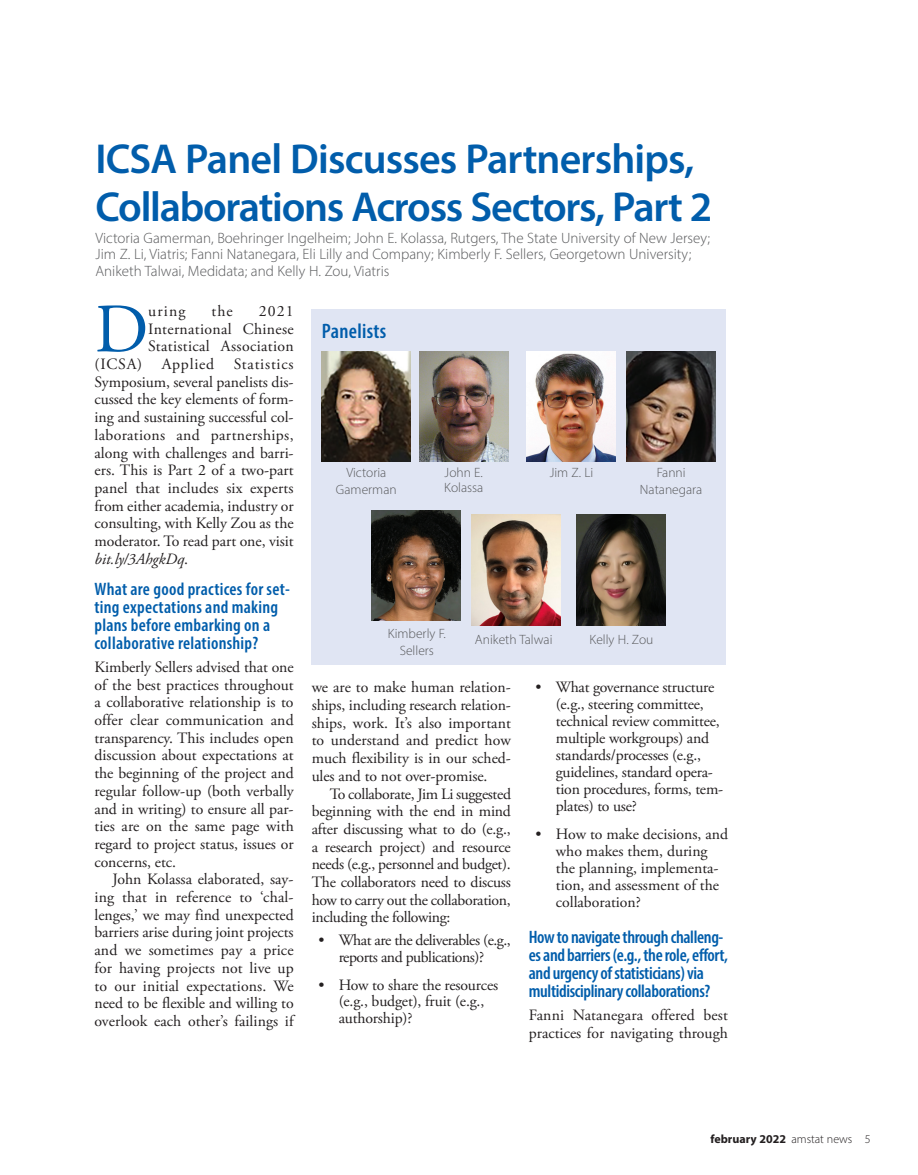
<style>
.page{position:relative;width:918px;height:1175px;background:#fff}
.page>*{position:absolute;margin:0;border:0;box-sizing:border-box;transform-origin:0 0}
._1_First_Paragraph{font:69.15px "Adobe Garamond Pro";color:#015dab}
._2_Headline_1{font:600 42px/48px "Myriad Pro";letter-spacing:-.025em;color:#015dab}
._3_1Sidebar_Head{font:600 condensed 21px "Myriad Pro";letter-spacing:.015em;color:#015dab}
._3_Meet_so_and_so_su{font:600 condensed 18px/18px "Myriad Pro";letter-spacing:-.02em;color:#015dab}
._3_Meet_so_and_so_su-2{font:600 condensed 18px/18px "Myriad Pro";letter-spacing:.015em;color:#015dab}
._1_regular_text_para{font:15.75px/17.7px "Adobe Garamond Pro";letter-spacing:-.01em;color:#231f20;text-align:justify}
._1_First_Paragraph-2{font:15.75px "Adobe Garamond Pro";color:#231f20}
._1_regular_text_para-2{font:15.75px/17px "Adobe Garamond Pro";letter-spacing:-.03em;color:#231f20;text-align:center}
._1_First_Paragraph-3{font:15.75px "Adobe Garamond Pro";letter-spacing:.02em;color:#231f20}
._1_First_Paragraph-4{font:15.75px "Adobe Garamond Pro";letter-spacing:.05em;color:#231f20}
._1_First_Paragraph-5{font:15.75px "Adobe Garamond Pro";letter-spacing:.025em;color:#231f20}
._1_First_Paragraph-6{font:italic 15.75px "Adobe Garamond Pro";letter-spacing:-.005em;color:#231f20}
._2_1Byline{font:300 15px/16.5px "Myriad Pro";color:#57585a}
._3_1Caption{font:300 13.5px/16.5px "Myriad Pro";color:#57585a;text-align:center}
.t1{font:700 12px "Myriad Pro";color:#231f20}
.s1{font-style:normal}
.s2{font-weight:300}
</style>
<div class="page">
<div style="left:312px;top:310px;width:414px;height:355px;background:#e0e5f3"></div>
<img style="left:322px;top:351px;width:89px;height:111px">
<img style="left:419px;top:351px;width:89px;height:111px">
<img style="left:527px;top:351px;width:89px;height:111px">
<img style="left:627px;top:351px;width:89px;height:111px">
<img style="left:372px;top:510px;width:89px;height:110px">
<img style="left:471px;top:514px;width:89px;height:111px">
<img style="left:577px;top:514px;width:89px;height:111px">
<p class="_2_Headline_1" style="left:96px;top:133px;width:618px">ICSA Panel Discusses Partnerships,<br>Collaborations Across Sectors, Part 2</p>
<p class="_2_1Byline" style="left:96px;top:229px;width:616px">Victoria Gamerman, Boehringer Ingelheim; John E. Kolassa, Rutgers, The State University of New Jersey;<br>Jim Z. Li, Viatris; Fanni Natanegara, Eli Lilly and Company; Kimberly F. Sellers, Georgetown University;<br>Aniketh Talwai, Medidata; and Kelly H. Zou, Viatris</p>
<p class="_1_First_Paragraph" style="left:94px;top:288px;width:55px">D</p>
<p class="_1_First_Paragraph-2" style="left:148px;top:301px;width:39px">uring</p>
<p class="_1_First_Paragraph-2" style="left:211px;top:301px;width:23px">the</p>
<p class="_1_First_Paragraph-2" style="left:259px;top:301px;width:36px">2021</p>
<p class="_1_First_Paragraph-3" style="left:148px;top:319px;width:147px">International Chinese</p>
<p class="_1_First_Paragraph-5" style="left:148px;top:337px;width:147px">Statistical Association</p>
<p class="_1_First_Paragraph-4" style="left:94px;top:354px;width:201px">(ICSA) Applied Statistics</p>
<p class="_1_First_Paragraph-2" style="left:94px;top:372px;width:201px">Symposium, several panelists dis-</p>
<p class="_1_First_Paragraph-2" style="left:94px;top:390px;width:201px">cussed the key elements of form-</p>
<p class="_1_First_Paragraph-2" style="left:94px;top:408px;width:201px">ing and sustaining successful col-</p>
<p class="_1_First_Paragraph-3" style="left:94px;top:425px;width:201px">laborations and partnerships,</p>
<p class="_1_First_Paragraph-2" style="left:94px;top:443px;width:201px">along with challenges and barri-</p>
<p class="_1_First_Paragraph-2" style="left:94px;top:461px;width:201px">ers. This is Part 2 of a two-part</p>
<p class="_1_First_Paragraph-2" style="left:94px;top:478px;width:201px">panel that includes six experts</p>
<p class="_1_First_Paragraph-2" style="left:94px;top:496px;width:201px">from either academia, industry or</p>
<p class="_1_First_Paragraph-2" style="left:94px;top:514px;width:201px">consulting, with Kelly Zou as the</p>
<p class="_1_First_Paragraph-2" style="left:94px;top:531px;width:201px">moderator. To read part one, visit</p>
<p class="_1_First_Paragraph-6" style="left:94px;top:549px;width:95px">bit.ly/3AhgkDq<span class="s1">.</span></p>
<p class="_3_Meet_so_and_so_su-2" style="left:94px;top:580px;width:197px">What are good practices for set&shy;ting expectations and making plans before embarking on a collaborative relationship?</p>
<p class="_1_regular_text_para" style="left:94px;top:658px;width:201px">Kimberly Sellers advised that one of the best practices throughout a collaborative relationship is to offer clear communication and transparency. This includes open discussion about expectations at the beginning of the project and regular follow-up (both verbally and in writing) to ensure all par&shy;ties are on the same page with regard to project status, issues or concerns, etc.</p>
<p class="_1_regular_text_para" style="left:94px;top:871px;width:201px;text-indent:18px">John Kolassa elaborated, say&shy;ing that in reference to ‘chal&shy;lenges,’ we may find unexpected barriers arise during joint projects and we sometimes pay a price for having projects not live up to our initial expectations. We need to be flexible and willing to overlook each other’s failings if</p>
<p class="_3_1Sidebar_Head" style="left:322px;top:318px;width:66px">Panelists</p>
<p class="_3_1Caption" style="left:336px;top:464px;width:62px">Victoria<br>Gamerman</p>
<p class="_3_1Caption" style="left:444px;top:465px;width:41px;line-height:15px;text-align:left">John E.<br>Kolassa</p>
<p class="_3_1Caption" style="left:550px;top:464px;width:45px">Jim Z. Li</p>
<p class="_3_1Caption" style="left:640px;top:464px;width:64px">Fanni<br>Natanegara</p>
<p class="_3_1Caption" style="left:388px;top:625px;width:60px">Kimberly F.<br>Sellers</p>
<p class="_3_1Caption" style="left:475px;top:631px;width:79px">Aniketh Talwai</p>
<p class="_3_1Caption" style="left:590px;top:631px;width:65px">Kelly H. Zou</p>
<p class="_1_regular_text_para" style="left:312px;top:679px;width:201px">we are to make human relation&shy;ships, including research relation&shy;ships, work. It’s also important to understand and predict how much flexibility is in our sched&shy;ules and to not over-promise.</p>
<p class="_1_regular_text_para" style="left:312px;top:785px;width:201px;text-indent:18px">To collaborate, Jim Li suggested beginning with the end in mind after discussing what to do (e.g., a research project) and resource needs (e.g., personnel and budget).<br>The collaborators need to discuss how to carry out the collaboration, including the following:</p>
<p class="_1_regular_text_para-2" style="left:318px;top:932px;width:194px">• What are the deliverables (e.g., reports and publications)?</p>
<p class="_1_regular_text_para" style="left:339px;top:976px;width:161px;line-height:17px;text-align:left;text-indent:-20px">• How to share the resources (e.g., budget), fruit (e.g., authorship)?</p>
<p class="_1_regular_text_para" style="left:556px;top:679px;width:169px;line-height:17px;text-align:left;text-indent:-20px">• What governance structure (e.g., steering committee, technical review committee, multiple workgroups) and standards/processes (e.g., guidelines, standard opera&shy;tion procedures, forms, tem&shy;plates) to use?</p>
<p class="_1_regular_text_para" style="left:556px;top:825px;width:174px;line-height:17px;text-align:left;text-indent:-20px">• How to make decisions, and who makes them, during the planning, implementa&shy;tion, and assessment of the collaboration?</p>
<p class="_3_Meet_so_and_so_su" style="left:529px;top:928px;width:201px">How to navigate through challeng&shy;es and barriers (e.g., the role, effort, and urgency of statisticians) via multidisciplinary collaborations?</p>
<p class="_1_regular_text_para" style="left:529px;top:1006px;width:201px">Fanni Natanegara offered best practices for navigating through</p>
<p class="t1" style="left:710px;top:1130px;width:162px">february 2022 <span class="s2">amstat news 5</span></p>
</div>
